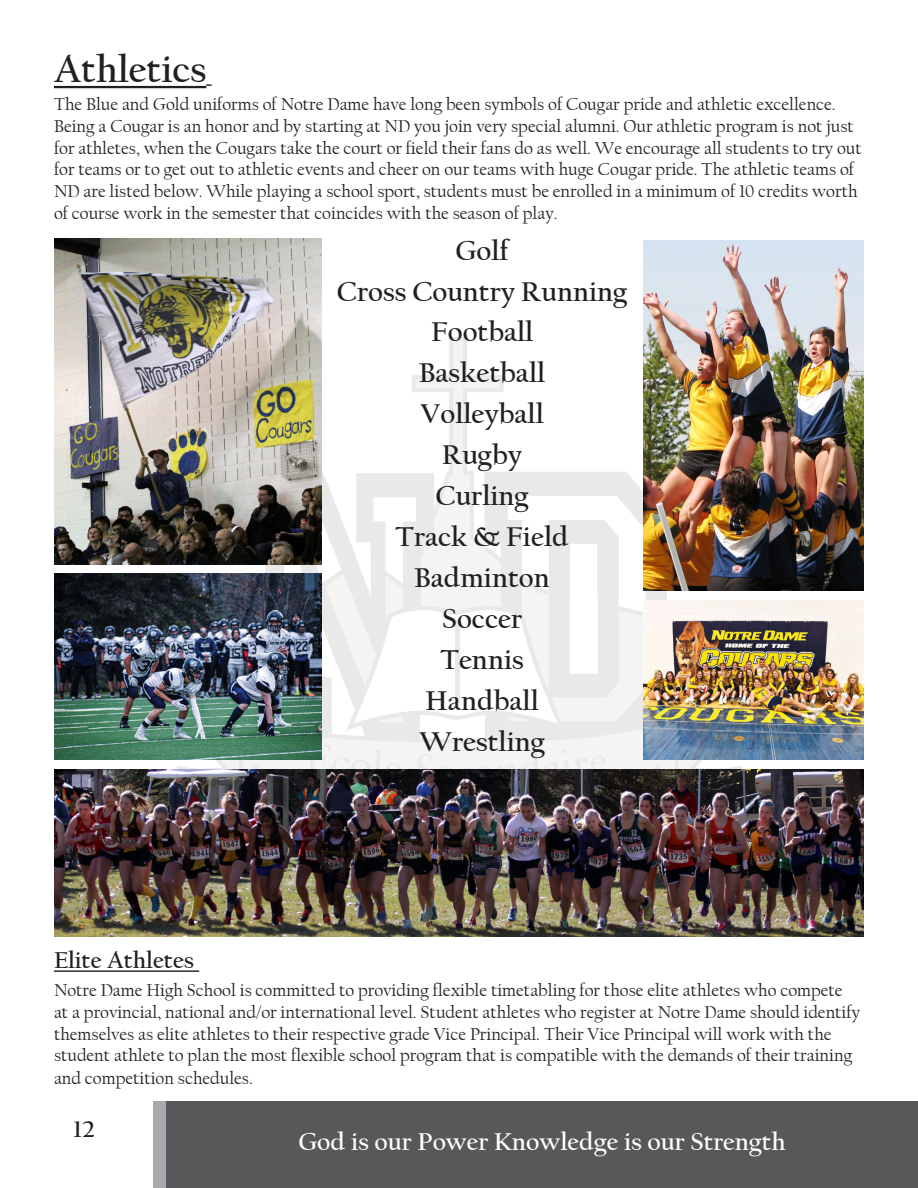
<style>
.page{position:relative;width:918px;height:1188px;background:#fff}
.page>*{position:absolute;margin:0;border:0;box-sizing:border-box;transform-origin:0 0}
.t1{font:700 39px "Californian FB";color:#231f20}
.t2{font:700 28.5px/41px "Californian FB";color:#231f20;text-align:center}
.t3{font:700 25.5px "Californian FB";color:#fff}
.t4{font:700 24px "Californian FB";color:#231f20}
.t5{font:18px/21.8px "Californian FB";color:#231f20}
</style>
<div class="page">
<div style="left:166px;top:1102px;width:752px;height:86px;background:#57585a"></div>
<div style="left:153px;top:1102px;width:13px;height:86px;background:#a8a9ad"></div>
<svg style="left:434px;top:471px;width:210px;height:83px;fill:#f4f4f4"></svg>
<svg style="left:484px;top:472px;width:160px;height:82px;fill:#e9e9e9"></svg>
<svg style="left:412px;top:337px;width:92px;height:138px"></svg>
<div style="left:453px;top:374px;width:10px;height:19px;background:#f4f4f4"></div>
<svg style="left:322px;top:473px;width:112px;height:81px;fill:#e9e9e9"></svg>
<div style="left:453px;top:467px;width:10px;height:10px;background:#f4f4f4"></div>
<svg style="left:176px;top:554px;width:566px;height:215px"></svg>
<div style="left:455px;top:620px;width:5px;height:83px;background:#e9e9e9"></div>
<hr style="left:54px;top:86px;width:152px;height:2px;background:#231f20">
<svg style="left:206px;top:84px;width:6px;height:2px"></svg>
<hr style="left:54px;top:970px;width:145px;height:2px;background:#231f20">
<img style="left:54px;top:238px;width:268px;height:326px">
<img style="left:644px;top:240px;width:220px;height:350px">
<img style="left:54px;top:769px;width:810px;height:168px">
<img style="left:54px;top:574px;width:268px;height:185px">
<img style="left:644px;top:600px;width:220px;height:160px">
<h1 class="t1" style="left:54px;top:47px;width:154px">Athletics</h1>
<p class="t5" style="left:54px;top:94px;width:809px">The Blue and Gold uniforms of Notre Dame have long been symbols of Cougar pride and athletic excellence.<br>Being a Cougar is an honor and by starting at ND you join very special alumni. Our athletic program is not just for athletes, when the Cougars take the court or field their fans do as well. We encourage all students to try out for teams or to get out to athletic events and cheer on our teams with huge Cougar pride. The athletic teams of ND are listed below. While playing a school sport, students must be enrolled in a minimum of 10 credits worth of course work in the semester that coincides with the season of play.</p>
<h2 class="t2" style="left:337px;top:230px;width:292px">Golf<br>Cross Country Running<br>Football<br>Basketball<br>Volleyball<br>Rugby<br>Curling<br>Track &amp; Field<br>Badminton<br>Soccer<br>Tennis<br>Handball<br>Wrestling</h2>
<h3 class="t4" style="left:54px;top:947px;width:141px">Elite Athletes</h3>
<p class="t5" style="left:54px;top:980px;width:808px">Notre Dame High School is committed to providing flexible timetabling for those elite athletes who compete at a provincial, national and/or international level. Student athletes who register at Notre Dame should identify themselves as elite athletes to their respective grade Vice Principal. Their Vice Principal will work with the student athlete to plan the most flexible school program that is compatible with the demands of their training and competition schedules.</p>
<h3 class="t4" style="left:73px;top:1115px;width:23px">12</h3>
<h3 class="t3" style="left:298px;top:1127px;width:489px">God is our Power Knowledge is our Strength</h3>
</div>
